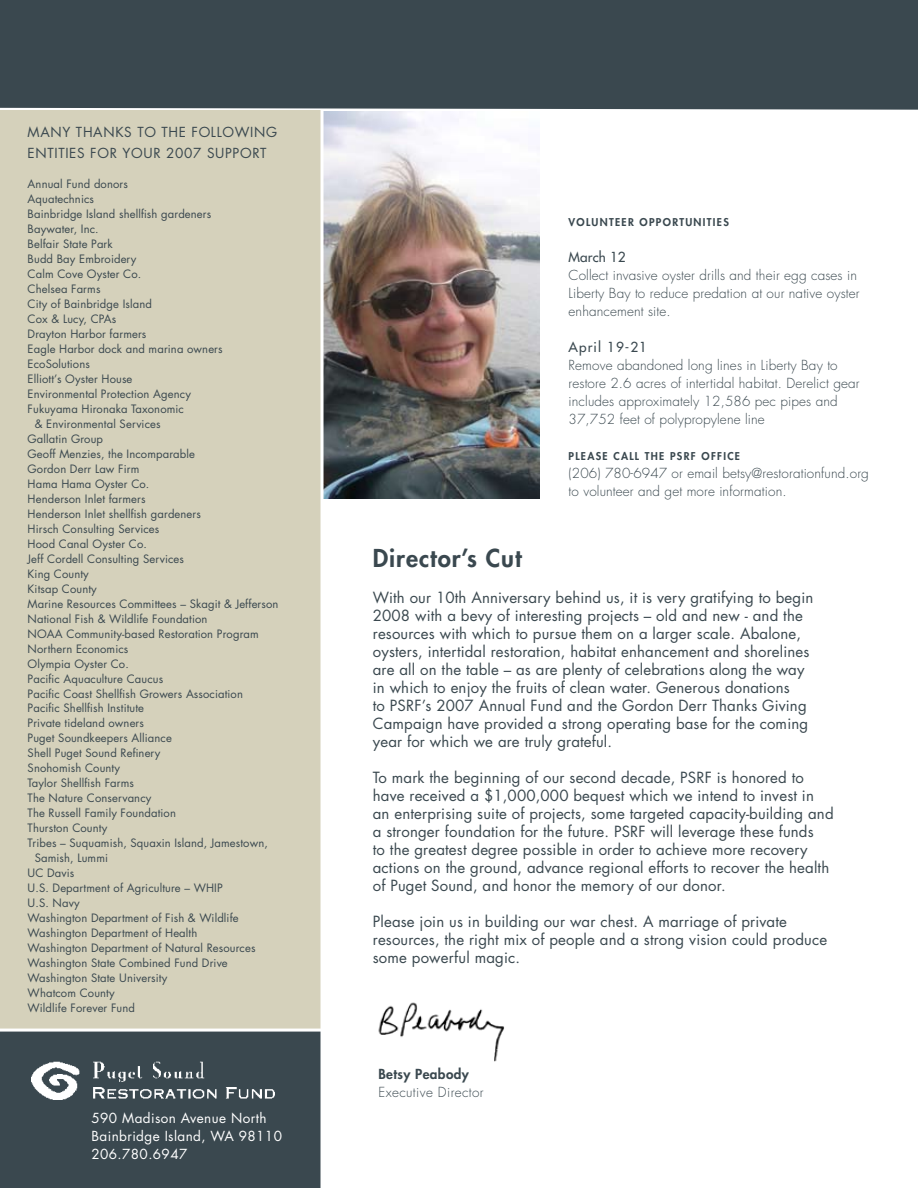
<style>
.page{position:relative;width:918px;height:1188px;background:#fff}
.page>*{position:absolute;margin:0;border:0;box-sizing:border-box;transform-origin:0 0}
.t1{font:800 24px "Futura";color:#3a484f}
.t2{font:15px/18px "Futura";letter-spacing:.01em;color:#3a484f}
.t3{font:300 13.5px/18px "Futura";letter-spacing:.01em;color:#3a484f}
.t4{font:13.5px/18px "Futura";letter-spacing:.03em;color:#fff}
.t5{font:13.5px/21px "Futura";letter-spacing:.05em;color:#3a484f}
.t6{font:300 13.5px "Futura";letter-spacing:.03em;color:#3a484f}
.t7{font:13.5px "Futura";letter-spacing:.08em;color:#3a484f}
.t8{font:800 13.5px "Futura";letter-spacing:.03em;color:#3a484f}
.t9{font:11.25px "Futura";letter-spacing:.01em;color:#3a484f}
.t10{font:800 10.5px "Futura";letter-spacing:.125em;color:#3a484f}
</style>
<div class="page">
<img style="left:324px;top:112px;width:215px;height:386px">
<div style="left:0;top:1029px;width:321px;height:159px;background:#3a484f"></div>
<img style="left:378px;top:1002px;width:127px;height:59px">
<div style="left:0;top:111px;width:321px;height:919px;background:#d5d1bb"></div>
<hr style="left:0;top:1029px;width:324px;height:3px;background:#fff">
<img style="left:31px;top:1061px;width:243px;height:39px">
<div style="left:0;top:0;width:918px;height:110px;background:#3a484f"></div>
<p class="t5" style="left:28px;top:121px;width:251px">MANY THANKS TO THE FOLLOWING<br>ENTITIES FOR YOUR 2007 SUPPORT</p>
<p class="t9" style="left:28px;top:176px;width:102px">Annual Fund donors</p>
<p class="t9" style="left:28px;top:191px;width:68px">Aquatechnics</p>
<p class="t9" style="left:28px;top:206px;width:185px">Bainbridge Island shellfish gardeners</p>
<p class="t9" style="left:28px;top:221px;width:72px">Baywater, Inc.</p>
<p class="t9" style="left:28px;top:236px;width:87px">Belfair State Park</p>
<p class="t9" style="left:28px;top:251px;width:110px">Budd Bay Embroidery</p>
<p class="t9" style="left:28px;top:266px;width:115px">Calm Cove Oyster Co.</p>
<p class="t9" style="left:28px;top:281px;width:74px">Chelsea Farms</p>
<p class="t9" style="left:28px;top:296px;width:126px">City of Bainbridge Island</p>
<p class="t9" style="left:28px;top:311px;width:90px">Cox &amp; Lucy, CPAs</p>
<p class="t9" style="left:28px;top:326px;width:120px">Drayton Harbor farmers</p>
<p class="t9" style="left:28px;top:341px;width:197px">Eagle Harbor dock and marina owners</p>
<p class="t9" style="left:28px;top:356px;width:64px">EcoSolutions</p>
<p class="t9" style="left:28px;top:371px;width:106px">Elliott’s Oyster House</p>
<p class="t9" style="left:28px;top:386px;width:165px">Environmental Protection Agency</p>
<p class="t9" style="left:28px;top:401px;width:158px">Fukuyama Hironaka Taxonomic</p>
<p class="t9" style="left:35px;top:416px;width:127px">&amp; Environmental Services</p>
<p class="t9" style="left:28px;top:431px;width:77px">Gallatin Group</p>
<p class="t9" style="left:28px;top:446px;width:169px">Geoff Menzies, the Incomparable</p>
<p class="t9" style="left:28px;top:461px;width:113px">Gordon Derr Law Firm</p>
<p class="t9" style="left:28px;top:476px;width:123px">Hama Hama Oyster Co.</p>
<p class="t9" style="left:28px;top:491px;width:119px">Henderson Inlet farmers</p>
<p class="t9" style="left:28px;top:506px;width:175px">Henderson Inlet shellfish gardeners</p>
<p class="t9" style="left:28px;top:521px;width:133px">Hirsch Consulting Services</p>
<p class="t9" style="left:28px;top:536px;width:121px">Hood Canal Oyster Co.</p>
<p class="t9" style="left:28px;top:551px;width:158px">Jeff Cordell Consulting Services</p>
<p class="t9" style="left:28px;top:566px;width:63px">King County</p>
<p class="t9" style="left:28px;top:581px;width:71px">Kitsap County</p>
<p class="t9" style="left:28px;top:596px;width:252px">Marine Resources Committees – Skagit &amp; Jefferson</p>
<p class="t9" style="left:28px;top:611px;width:181px">National Fish &amp; Wildlife Foundation</p>
<p class="t9" style="left:28px;top:626px;width:233px">NOAA Community-based Restoration Program</p>
<p class="t9" style="left:28px;top:641px;width:102px">Northern Economics</p>
<p class="t9" style="left:28px;top:656px;width:103px">Olympia Oyster Co.</p>
<p class="t9" style="left:28px;top:671px;width:137px">Pacific Aquaculture Caucus</p>
<p class="t9" style="left:28px;top:686px;width:217px">Pacific Coast Shellfish Growers Association</p>
<p class="t9" style="left:28px;top:701px;width:118px">Pacific Shellfish Institute</p>
<p class="t9" style="left:28px;top:716px;width:118px">Private tideland owners</p>
<p class="t9" style="left:28px;top:731px;width:146px">Puget Soundkeepers Alliance</p>
<p class="t9" style="left:28px;top:746px;width:134px">Shell Puget Sound Refinery</p>
<p class="t9" style="left:28px;top:761px;width:94px">Snohomish County</p>
<p class="t9" style="left:28px;top:776px;width:108px">Taylor Shellfish Farms</p>
<p class="t9" style="left:28px;top:791px;width:125px">The Nature Conservancy</p>
<p class="t9" style="left:28px;top:806px;width:150px">The Russell Family Foundation</p>
<p class="t9" style="left:28px;top:821px;width:81px">Thurston County</p>
<p class="t9" style="left:28px;top:836px;width:242px">Tribes – Suquamish, Squaxin Island, Jamestown,</p>
<p class="t9" style="left:35px;top:851px;width:75px">Samish, Lummi</p>
<p class="t9" style="left:28px;top:866px;width:48px">UC Davis</p>
<p class="t9" style="left:28px;top:881px;width:197px">U.S. Department of Agriculture – WHIP</p>
<p class="t9" style="left:28px;top:896px;width:53px">U.S. Navy</p>
<p class="t9" style="left:28px;top:911px;width:213px">Washington Department of Fish &amp; Wildlife</p>
<p class="t9" style="left:28px;top:926px;width:171px">Washington Department of Health</p>
<p class="t9" style="left:28px;top:941px;width:229px">Washington Department of Natural Resources</p>
<p class="t9" style="left:28px;top:956px;width:202px">Washington State Combined Fund Drive</p>
<p class="t9" style="left:28px;top:971px;width:141px">Washington State University</p>
<p class="t9" style="left:28px;top:986px;width:89px">Whatcom County</p>
<p class="t9" style="left:28px;top:1001px;width:109px">Wildlife Forever Fund</p>
<p class="t4" style="left:91px;top:1109px;width:192px">590 Madison Avenue North<br>Bainbridge Island, WA 98110<br>206.780.6947</p>
<p class="t10" style="left:569px;top:215px;width:80px">VOLUNTEER OPP</p>
<p class="t10" style="left:663px;top:215px;width:66px">ORTUNITIES</p>
<p class="t7" style="left:569px;top:249px;width:59px">March 12</p>
<p class="t3" style="left:569px;top:267px;width:293px">Collect invasive oyster drills and their egg cases in<br>Liberty Bay to reduce predation at our native oyster enhancement site.</p>
<p class="t7" style="left:569px;top:339px;width:80px">April 19-21</p>
<p class="t3" style="left:569px;top:357px;width:293px">Remove abandoned long lines in Liberty Bay to restore 2.6 acres of intertidal habitat. Derelict gear includes approximately 12,586 pec pipes and 37,752 feet of polypropylene line</p>
<p class="t10" style="left:569px;top:449px;width:173px">PLEASE CALL THE PSRF OFF ICE</p>
<p class="t3" style="left:569px;top:465px;width:302px">(206) 780-6947 or email betsy@restorationfund.org to volunteer and get more information.</p>
<h1 class="t1" style="left:373px;top:542px;width:151px">DIRECTOR’S CUT</h1>
<p class="t2" style="left:373px;top:588px;width:442px">With our 10th Anniversary behind us, it is very gratifying to begin 2008 with a bevy of interesting projects – old and new - and the resources with which to pursue them on a larger scale. Abalone, oysters, intertidal restoration, habitat enhancement and shorelines are all on the table – as are plenty of celebrations along the way in which to enjoy the fruits of clean water. Generous donations<br>to PSRF’s 2007 Annual Fund and the Gordon Derr Thanks Giving Campaign have provided a strong operating base for the coming year for which we are truly grateful.</p>
<p class="t2" style="left:373px;top:768px;width:462px">To mark the beginning of our second decade, PSRF is honored to have received a $1,000,000 bequest which we intend to invest in an enterprising suite of projects, some targeted capacity-building and a stronger foundation for the future. PSRF will leverage these funds<br>to the greatest degree possible in order to achieve more recovery actions on the ground, advance regional efforts to recover the health of Puget Sound, and honor the memory of our donor.</p>
<h2 class="t2" style="left:373px;top:912px;width:456px">Please join us in building our war chest. A marriage of private resources, the right mix of people and a strong vision could produce some powerful magic.</h2>
<p class="t8" style="left:378px;top:1065px;width:92px">BETSY PEABODY</p>
<p class="t6" style="left:378px;top:1083px;width:107px">Executive Director</p>
</div>
